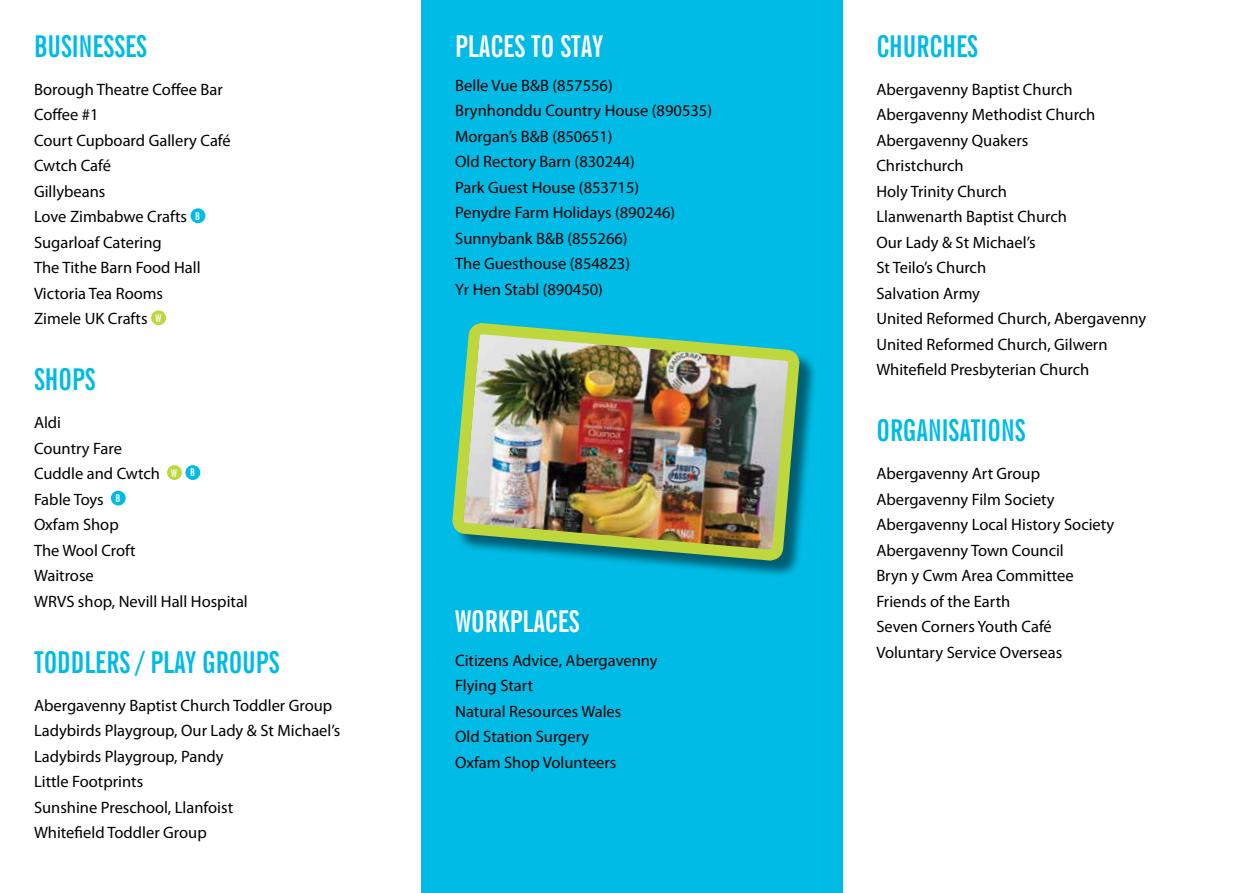
<style>
.page{position:relative;width:1255px;height:893px;background:#fff}
.page>*{position:absolute;margin:0;border:0;box-sizing:border-box;transform-origin:0 0}
.t1{font:700 extra-condensed 30px "News Gothic BT";color:#00bbe5}
.t2{font:700 extra-condensed 30px "News Gothic BT";color:#fff}
.t3{font:16.5px/25.5px "Myriad Pro";color:#000}
</style>
<div class="page">
<div style="left:421px;top:0;width:421px;height:893px;background:#00bbe5"></div>
<div style="left:190px;top:208px;width:15px;height:15px;background:#00bbe5;border-radius:50%"></div>
<div style="left:151px;top:310px;width:15px;height:15px;background:#bed73d;border-radius:50%"></div>
<div style="left:167px;top:465px;width:15px;height:15px;background:#bed73d;border-radius:50%"></div>
<div style="left:185px;top:465px;width:15px;height:15px;background:#00bbe5;border-radius:50%"></div>
<div style="left:111px;top:491px;width:15px;height:14px;background:#00bbe5;border-radius:50%"></div>
<div style="left:455px;top:326px;width:362px;height:253px;background:#000;opacity:.5"></div>
<img style="left:452px;top:323px;width:353px;height:256px">
<h1 class="t1" style="left:34px;top:28px;width:115px">BUSINESSES</h1>
<p class="t3" style="left:34px;top:76px;width:198px">Borough Theatre Coffee Bar<br>Coffee #1<br>Court Cupboard Gallery Café<br>Cwtch Café<br>Gillybeans<br>Love Zimbabwe Crafts <sup>B<br></sup>Sugarloaf Catering<br>The Tithe Barn Food Hall<br>Victoria Tea Rooms<br>Zimele UK Crafts <sup>W</sup></p>
<h1 class="t1" style="left:34px;top:361px;width:63px">SHOPS</h1>
<p class="t3" style="left:34px;top:410px;width:215px">Aldi<br>Country Fare<br>Cuddle and Cwtch <sup>W</sup> <sup>B<br></sup>Fable Toys <sup>B<br></sup>Oxfam Shop<br>The Wool Croft<br>Waitrose<br>WRVS shop, Nevill Hall Hospital</p>
<h1 class="t1" style="left:34px;top:644px;width:247px">TODDLERS / PLAY GROUPS</h1>
<p class="t3" style="left:34px;top:692px;width:308px">Abergavenny Baptist Church Toddler Group<br>Ladybirds Playgroup, Our Lady &amp; St Michael’s<br>Ladybirds Playgroup, Pandy<br>Little Footprints<br>Sunshine Preschool, Llanfoist<br>Whitefield Toddler Group</p>
<h1 class="t2" style="left:455px;top:28px;width:149px">PLACES TO STAY</h1>
<p class="t3" style="left:455px;top:72px;width:258px">Belle Vue B&amp;B (857556)<br>Brynhonddu Country House (890535)<br>Morgan’s B&amp;B (850651)<br>Old Rectory Barn (830244)<br>Park Guest House (853715)<br>Penydre Farm Holidays (890246)<br>Sunnybank B&amp;B (855266)<br>The Guesthouse (854823)<br>Yr Hen Stabl (890450)</p>
<h1 class="t2" style="left:455px;top:603px;width:126px">WORKPLACES</h1>
<p class="t3" style="left:455px;top:647px;width:204px">Citizens Advice, Abergavenny<br>Flying Start<br>Natural Resources Wales<br>Old Station Surgery<br>Oxfam Shop Volunteers</p>
<h1 class="t1" style="left:876px;top:28px;width:103px">CHURCHES</h1>
<p class="t3" style="left:876px;top:76px;width:271px">Abergavenny Baptist Church<br>Abergavenny Methodist Church<br>Abergavenny Quakers<br>Christchurch<br>Holy Trinity Church<br>Llanwenarth Baptist Church<br>Our Lady &amp; St Michael’s<br>St Teilo’s Church<br>Salvation Army<br>United Reformed Church, Abergavenny<br>United Reformed Church, Gilwern<br>Whitefield Presbyterian Church</p>
<h1 class="t1" style="left:876px;top:412px;width:151px">ORGANISATIONS</h1>
<p class="t3" style="left:876px;top:461px;width:239px">Abergavenny Art Group<br>Abergavenny Film Society<br>Abergavenny Local History Society<br>Abergavenny Town Council<br>Bryn y Cwm Area Committee<br>Friends of the Earth<br>Seven Corners Youth Café<br>Voluntary Service Overseas</p>
</div>
